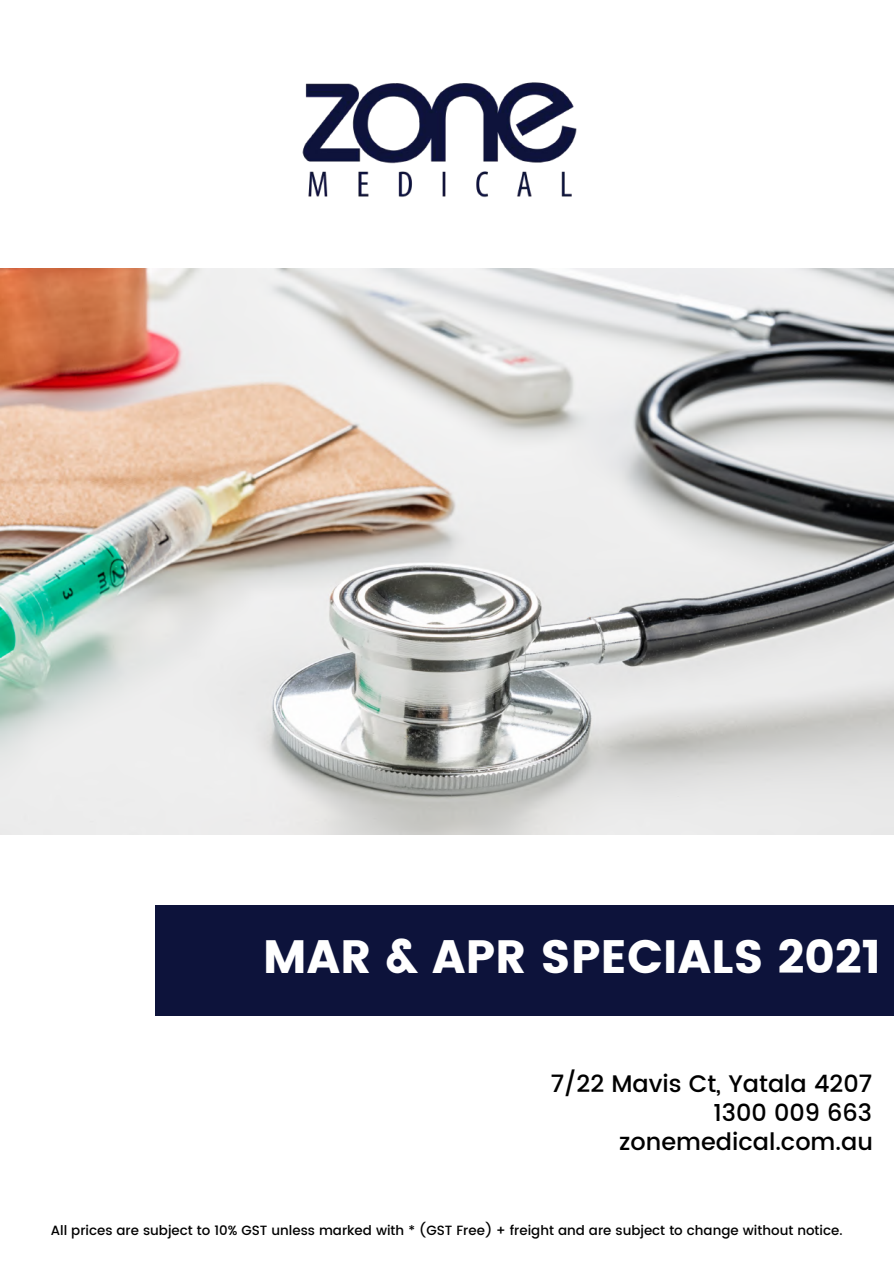
<style>
.page{position:relative;width:894px;height:1264px;background:#fff}
.page>*{position:absolute;margin:0;border:0;box-sizing:border-box;transform-origin:0 0}
.t1{font:46.65px "Poppins";color:#fff}
.t2{font:500 24px "Poppins";color:#000}
.t3{font:500 13.35px "Poppins";color:#000}
</style>
<div class="page">
<div style="left:155px;top:905px;width:738px;height:110px;background:#0d133b"></div>
<img style="left:0;top:269px;width:893px;height:565px">
<img style="left:302px;top:82px;width:275px;height:116px">
<h1 class="t1" style="left:262px;top:930px;width:620px">MAR &amp; APR SPECIALS 2021</h1>
<h2 class="t2" style="left:550px;top:1070px;width:323px">7/22 Mavis Ct, Yatala 4207</h2>
<h2 class="t2" style="left:713px;top:1098px;width:160px">1300 009 663</h2>
<h2 class="t2" style="left:619px;top:1127px;width:255px">zonemedical.com.au</h2>
<p class="t3" style="left:51px;top:1222px;width:793px">All prices are subject to 10% GST unless marked with * (GST Free) + freight and are subject to change without notice.</p>
</div>
